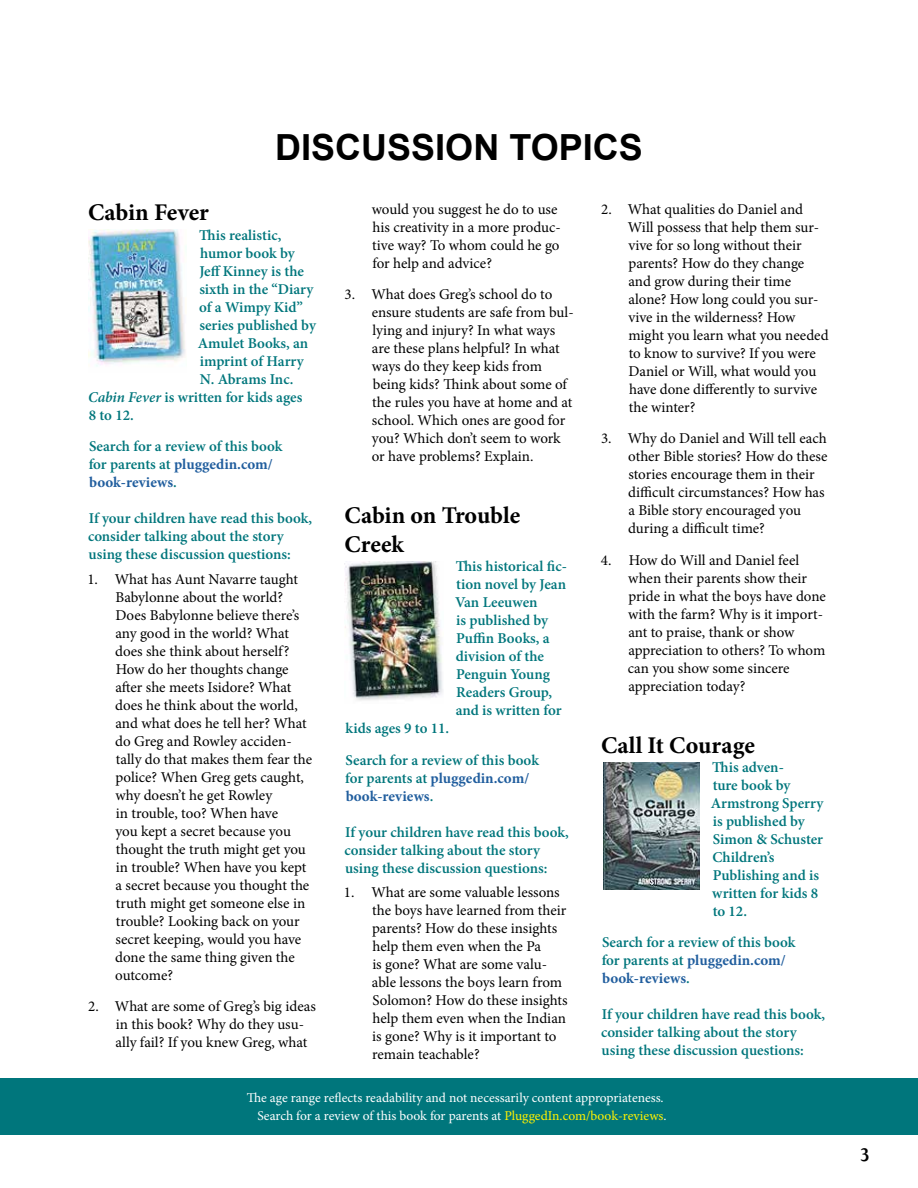
<style>
.page{position:relative;width:918px;height:1188px;background:#fff}
.page>*{position:absolute;margin:0;border:0;box-sizing:border-box;transform-origin:0 0}
.t1{font:700 36px "Arial";color:#000}
.t2{font:700 24px/28.8px "Minion Pro";letter-spacing:-.005em;color:#000}
.t3{font:700 20.25px "Atma Serif OT";color:#000}
.t4{font:15px/18px "Minion Pro";letter-spacing:-.005em;color:#000}
.t5{font:600 15px/18px "Minion Pro";color:#00767c}
.t6{font:700 15px/18px "Minion Pro";color:#215e9e}
.t7{font:13.5px/18.3px "Minion Pro";letter-spacing:-.005em;color:#fff;text-align:right}
.s1{font-style:italic}
.s2{font-weight:700;color:#215e9e}
.s3{font-weight:600;color:#00767c}
.s4{color:#fff200}
</style>
<div class="page">
<div style="left:0;top:1078px;width:918px;height:56px;background:#00767c"></div>
<img style="left:88px;top:230px;width:97px;height:137px">
<img style="left:345px;top:562px;width:98px;height:139px">
<img style="left:603px;top:762px;width:97px;height:127px">
<h1 class="t1" style="left:275px;top:124px;width:369px">DISCUSSION TOPICS</h1>
<h2 class="t2" style="left:88px;top:198px;width:122px">Cabin Fever</h2>
<p class="t5" style="left:199px;top:226px;width:84px">This realistic,</p>
<p class="t5" style="left:200px;top:244px;width:96px">humor book by</p>
<p class="t5" style="left:199px;top:262px;width:106px">Jeff Kinney is the</p>
<p class="t5" style="left:199px;top:280px;width:116px">sixth in the “Diary</p>
<p class="t5" style="left:199px;top:298px;width:105px">of a Wimpy Kid”</p>
<p class="t5" style="left:199px;top:316px;width:118px">series published by</p>
<p class="t5" style="left:198px;top:334px;width:112px">Amulet Books, an</p>
<p class="t5" style="left:200px;top:352px;width:106px">imprint of Harry</p>
<p class="t5" style="left:200px;top:370px;width:95px">N. Abrams Inc.</p>
<p class="t5" style="left:88px;top:388px;width:216px"><span class="s1">Cabin Fever</span> is written for kids ages</p>
<p class="t5" style="left:89px;top:406px;width:47px">8 to 12.</p>
<p class="t5" style="left:89px;top:437px;width:195px">Search for a review of this book for parents at <span class="s2">pluggedin.com/ book-reviews</span>.</p>
<p class="t5" style="left:88px;top:509px;width:226px">If your children have read this book, consider talking about the story using these discussion questions:</p>
<p class="t4" style="left:115px;top:570px;width:199px;text-indent:-28px">1. What has Aunt Navarre taught<br>Babylonne about the world?<br>Does Babylonne believe there’s any good in the world? What does she think about herself?<br>How do her thoughts change after she meets Isidore? What does he think about the world, and what does he tell her? What do Greg and Rowley acciden&shy;tally do that makes them fear the police? When Greg gets caught, why doesn’t he get Rowley<br>in trouble, too? When have<br>you kept a secret because you thought the truth might get you in trouble? When have you kept a secret because you thought the truth might get someone else in trouble? Looking back on your secret keeping, would you have done the same thing given the outcome?</p>
<p class="t4" style="left:115px;top:998px;width:202px;text-indent:-27px">2. What are some of Greg’s big ideas in this book? Why do they usu&shy;ally fail? If you knew Greg, what</p>
<p class="t4" style="left:372px;top:200px;width:191px">would you suggest he do to use his creativity in a more produc&shy;tive way? To whom could he go for help and advice?</p>
<p class="t4" style="left:372px;top:286px;width:204px;text-indent:-27px">3. What does Greg’s school do to ensure students are safe from bul&shy;lying and injury? In what ways are these plans helpful? In what ways do they keep kids from being kids? Think about some of the rules you have at home and at school. Which ones are good for you? Which don’t seem to work or have problems? Explain.</p>
<h2 class="t2" style="left:345px;top:501px;width:177px">Cabin on Trouble<br>Creek</h2>
<p class="t5" style="left:455px;top:557px;width:113px">This historical fic&shy;tion novel by Jean<br>Van Leeuwen<br>is published by<br>Puffin Books, a division of the<br>Penguin Young<br>Readers Group, and is written for</p>
<p class="t5" style="left:346px;top:712px;width:195px;line-height:31.5px">kids ages 9 to 11.<br>Search for a review of this book</p>
<p class="t6" style="left:345px;top:769px;width:186px"><span class="s3">for parents at</span> pluggedin.com/ book-reviews<span class="s3">.</span></p>
<p class="t5" style="left:344px;top:823px;width:226px">If your children have read this book, consider talking about the story using these discussion questions:</p>
<p class="t4" style="left:372px;top:884px;width:197px;text-indent:-28px">1. What are some valuable lessons the boys have learned from their parents? How do these insights help them even when the Pa<br>is gone? What are some valu&shy;able lessons the boys learn from<br>Solomon? How do these insights help them even when the Indian is gone? Why is it important to remain teachable?</p>
<p class="t4" style="left:628px;top:200px;width:202px;text-indent:-27px">2. What qualities do Daniel and<br>Will possess that help them sur&shy;vive for so long without their parents? How do they change and grow during their time alone? How long could you sur&shy;vive in the wilderness? How might you learn what you needed to know to survive? If you were<br>Daniel or Will, what would you have done differently to survive the winter?</p>
<p class="t4" style="left:628px;top:430px;width:201px;text-indent:-27px">3. Why do Daniel and Will tell each other Bible stories? How do these stories encourage them in their difficult circumstances? How has a Bible story encouraged you during a difficult time?</p>
<p class="t4" style="left:628px;top:551px;width:200px;text-indent:-27px">4. How do Will and Daniel feel when their parents show their pride in what the boys have done with the farm? Why is it import&shy;ant to praise, thank or show appreciation to others? To whom can you show some sincere appreciation today?</p>
<h2 class="t2" style="left:601px;top:730px;width:155px">Call It Courage</h2>
<p class="t5" style="left:711px;top:758px;width:114px">This adven-<br>ture book by<br>Armstrong Sperry is published by<br>Simon &amp; Schuster<br>Children’s<br>Publishing and is written for kids 8 to 12.</p>
<p class="t5" style="left:602px;top:933px;width:195px">Search for a review of this book for parents at <span class="s2">pluggedin.com/ book-reviews</span>.</p>
<p class="t5" style="left:601px;top:1005px;width:226px">If your children have read this book, consider talking about the story using these discussion questions:</p>
<p class="t7" style="left:247px;top:1088px;width:420px">The age range reflects readability and not necessarily content appropriateness.<br>Search for a review of this book for parents at <span class="s4">PluggedIn.com/book-reviews</span>.</p>
<h3 class="t3" style="left:860px;top:1142px;width:12px">3</h3>
</div>
